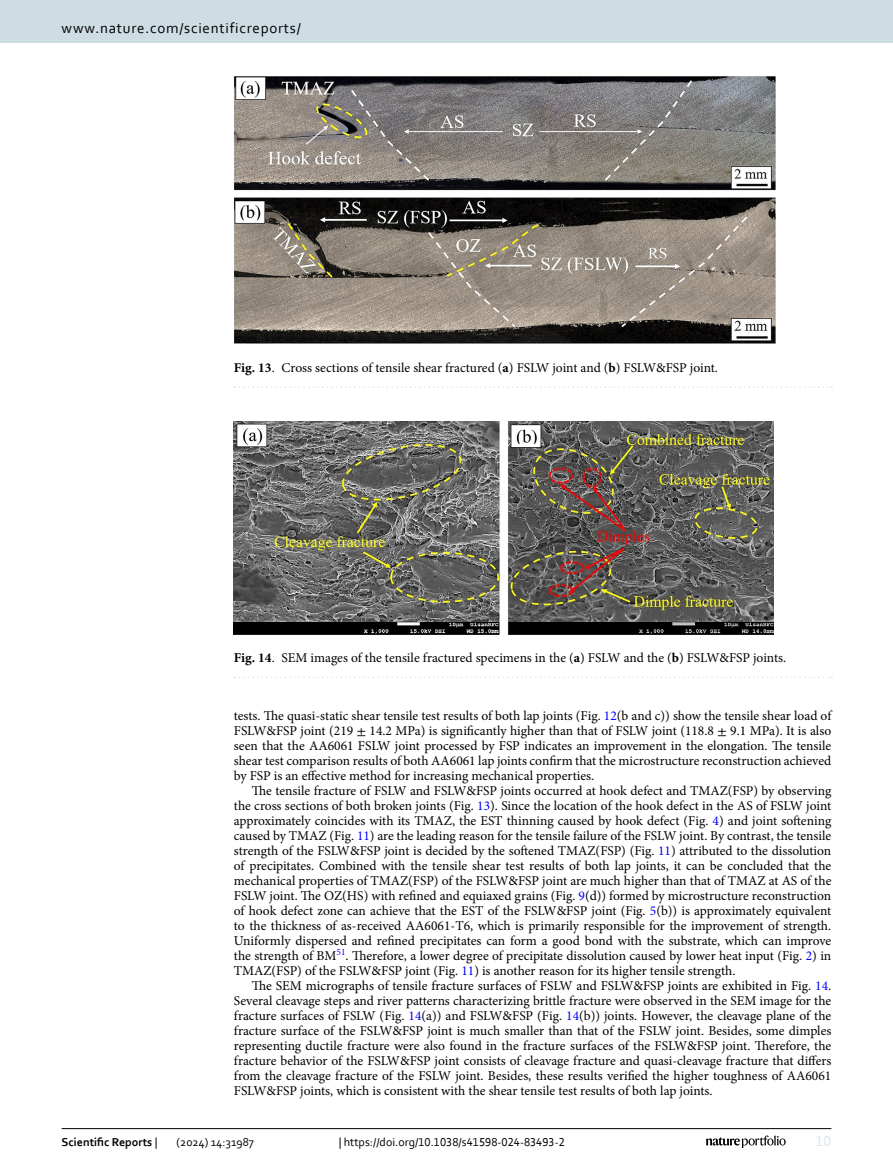
<style>
.page{position:relative;width:893px;height:1174px;background:#fff}
.page>*{position:absolute;margin:0;border:0;box-sizing:border-box;transform-origin:0 0}
.t1{font:15px "Corbel";letter-spacing:.05em;color:#000}
.t2{font:15px "Corbel";color:#d9e4eb}
.Body_Text_Indent{font:13.5px/15px "Minion Pro";color:#000;text-align:justify}
.Figure_Caption{font:13.5px "Minion Pro";color:#000}
.t3{font:12px "Corbel";color:#000}
.t4{font:700 12px "Corbel";color:#000}
.s1{font-weight:700}
.s2{color:#00f}
.s3{font-family:"STIX"}
.s4{font-weight:400}
</style>
<div class="page">
<img style="left:234px;top:421px;width:540px;height:213px">
<svg style="left:235px;top:676px;width:597px;height:2px"></svg>
<img style="left:234px;top:76px;width:542px;height:268px">
<svg style="left:235px;top:386px;width:597px;height:2px"></svg>
<hr style="left:62px;top:1128px;width:769px;height:1px;background:#000">
<svg style="left:706px;top:1135px;width:80px;height:12px"></svg>
<div style="left:0;top:0;width:893px;height:43px;background:#cedde4"></div>
<p class="t1" style="left:62px;top:18px;width:241px">www.nature.com/scientificreports/</p>
<p class="Figure_Caption" style="left:234px;top:358px;width:486px"><span class="s1">Fig. 13</span>. Cross sections of tensile shear fractured (<span class="s1">a</span>) FSLW joint and (<span class="s1">b</span>) FSLW&amp;FSP joint.</p>
<p class="Figure_Caption" style="left:234px;top:649px;width:554px"><span class="s1">Fig. 14</span>. SEM images of the tensile fractured specimens in the (<span class="s1">a</span>) FSLW and the (<span class="s1">b</span>) FSLW&amp;FSP joints.</p>
<p class="Body_Text_Indent" style="left:234px;top:708px;width:599px">tests. The quasi-static shear tensile test results of both lap joints (Fig. <span class="s2">12</span>(b and c)) show the tensile shear load of FSLW&amp;FSP joint (219 <span class="s3">±</span> 14.2 MPa) is significantly higher than that of FSLW joint (118.8 <span class="s3">±</span> 9.1 MPa). It is also seen that the AA6061 FSLW joint processed by FSP indicates an improvement in the elongation. The tensile shear test comparison results of both AA6061 lap joints confirm that the microstructure reconstruction achieved by FSP is an effective method for increasing mechanical properties.</p>
<p class="Body_Text_Indent" style="left:234px;top:783px;width:599px;text-indent:18px">The tensile fracture of FSLW and FSLW&amp;FSP joints occurred at hook defect and TMAZ(FSP) by observing the cross sections of both broken joints (Fig. <span class="s2">13</span>). Since the location of the hook defect in the AS of FSLW joint approximately coincides with its TMAZ, the EST thinning caused by hook defect (Fig. <span class="s2">4</span>) and joint softening caused by TMAZ (Fig. <span class="s2">11</span>) are the leading reason for the tensile failure of the FSLW joint. By contrast, the tensile strength of the FSLW&amp;FSP joint is decided by the softened TMAZ(FSP) (Fig. <span class="s2">11</span>) attributed to the dissolution of precipitates. Combined with the tensile shear test results of both lap joints, it can be concluded that the mechanical properties of TMAZ(FSP) of the FSLW&amp;FSP joint are much higher than that of TMAZ at AS of the FSLW joint. The OZ(HS) with refined and equiaxed grains (Fig. <span class="s2">9</span>(d)) formed by microstructure reconstruction of hook defect zone can achieve that the EST of the FSLW&amp;FSP joint (Fig. <span class="s2">5</span>(b)) is approximately equivalent to the thickness of as-received AA6061-T6, which is primarily responsible for the improvement of strength.<br>Uniformly dispersed and refined precipitates can form a good bond with the substrate, which can improve the strength of BM<sup>51</sup>. Therefore, a lower degree of precipitate dissolution caused by lower heat input (Fig. <span class="s2">2</span>) in TMAZ(FSP) of the FSLW&amp;FSP joint (Fig. <span class="s2">11</span>) is another reason for its higher tensile strength.</p>
<p class="Body_Text_Indent" style="left:234px;top:978px;width:599px;text-indent:18px">The SEM micrographs of tensile fracture surfaces of FSLW and FSLW&amp;FSP joints are exhibited in Fig. <span class="s2">14</span>.<br>Several cleavage steps and river patterns characterizing brittle fracture were observed in the SEM image for the fracture surfaces of FSLW (Fig. <span class="s2">14</span>(a)) and FSLW&amp;FSP (Fig. <span class="s2">14</span>(b)) joints. However, the cleavage plane of the fracture surface of the FSLW&amp;FSP joint is much smaller than that of the FSLW joint. Besides, some dimples representing ductile fracture were also found in the fracture surfaces of the FSLW&amp;FSP joint. Therefore, the fracture behavior of the FSLW&amp;FSP joint consists of cleavage fracture and quasi-cleavage fracture that differs from the cleavage fracture of the FSLW joint. Besides, these results verified the higher toughness of AA6061<br>FSLW&amp;FSP joints, which is consistent with the shear tensile test results of both lap joints.</p>
<p class="t4" style="left:62px;top:1134px;width:97px">Scientific Reports <span class="s4">|</span></p>
<p class="t3" style="left:177px;top:1134px;width:79px">(2024) 14:31987</p>
<p class="t3" style="left:339px;top:1134px;width:228px">| https://doi.org/10.1038/s41598-024-83493-2</p>
<p class="t2" style="left:816px;top:1132px;width:17px">10</p>
</div>
